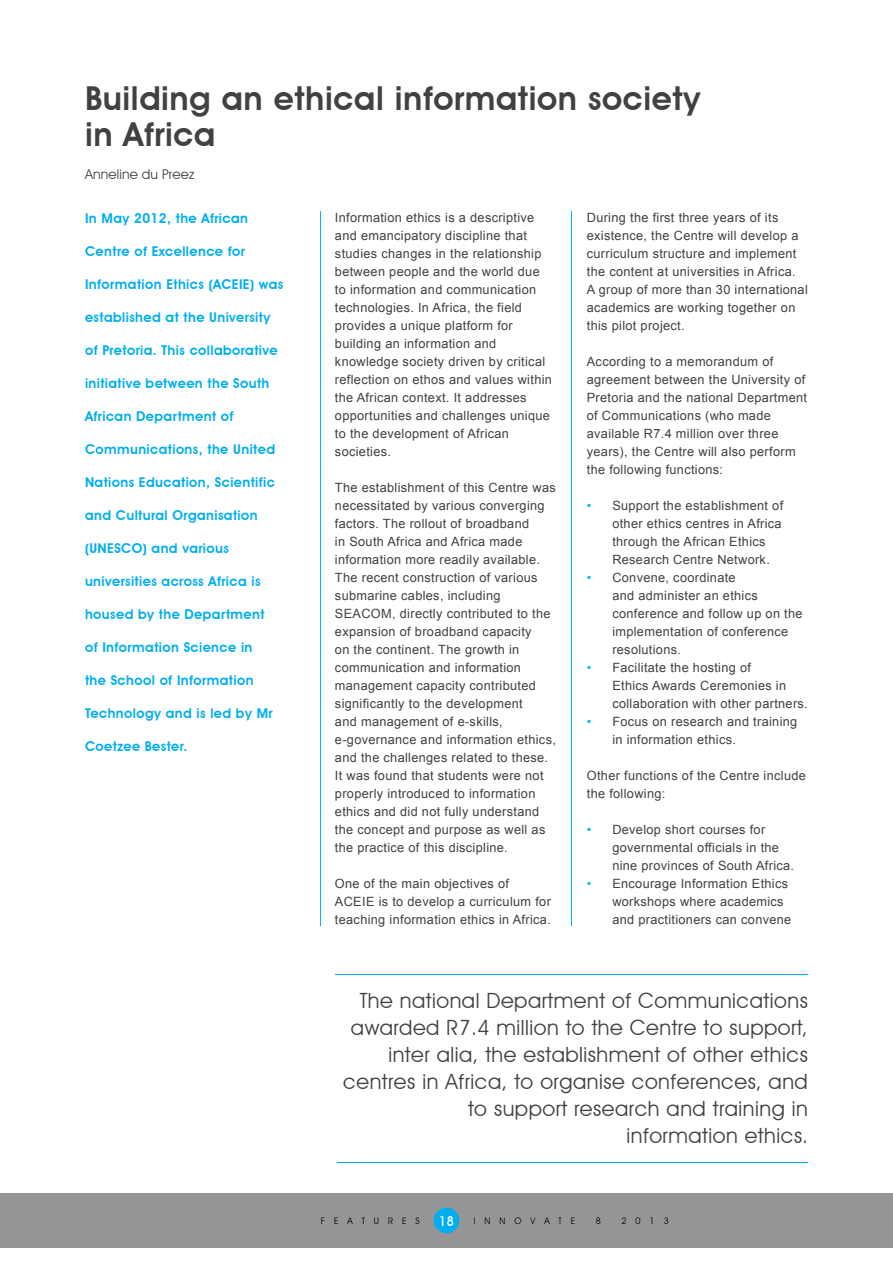
<style>
.page{position:relative;width:893px;height:1263px;background:#fff}
.page>*{position:absolute;margin:0;border:0;box-sizing:border-box;transform-origin:0 0}
.t1{font:600 33px/36px "Avant Garde IT Cby BT";letter-spacing:.02em;color:#414042}
.t2{font:21px/27px "Avant Garde IT Cby BT";letter-spacing:.025em;color:#414042;text-align:right}
.t3{font:600 13.5px "Avant Garde IT Cby BT";letter-spacing:.03em;color:#00aeef}
.t4{font:13.5px "Avant Garde IT Cby BT";letter-spacing:.01em;color:#414042}
.t5{font:500 13.5px "Avant Garde IT Cby BT";color:#fff}
.t6{font:12.75px/18px "Arial";letter-spacing:.025em;color:#414042}
.t7{font:9px "Avant Garde IT Cby BT";letter-spacing:1em;color:#000}
.s1{color:#00b3f0}
</style>
<div class="page">
<div style="left:0;top:1194px;width:893px;height:54px;background:#939597"></div>
<div style="left:434px;top:1208px;width:25px;height:25px;background:#00aeef;border-radius:50%"></div>
<hr style="left:320px;top:211px;width:1px;height:715px;background:#00b9f1">
<hr style="left:571px;top:211px;width:1px;height:715px;background:#00b9f1">
<hr style="left:336px;top:974px;width:472px;height:1px;background:#00aeef">
<hr style="left:337px;top:1162px;width:471px;height:1px;background:#00aeef">
<h1 class="t1" style="left:85px;top:80px;width:617px">Building an ethical information society in Africa</h1>
<p class="t4" style="left:85px;top:166px;width:111px">Anneline du Preez</p>
<p class="t6" style="left:587px;top:208px;width:223px">During the first three years of its existence, the Centre will develop a curriculum structure and implement the content at universities in Africa.<br>A group of more than 30 international academics are working together on this pilot project.</p>
<p class="t6" style="left:587px;top:352px;width:222px">According to a memorandum of agreement between the University of<br>Pretoria and the national Department of Communications (who made available R7.4 million over three years), the Centre will also perform the following functions:</p>
<p class="t6" style="left:612px;top:496px;width:172px;text-indent:-26px"><span class="s1">•</span> Support the establishment of other ethics centres in Africa through the African Ethics<br>Research Centre Network.</p>
<p class="t6" style="left:612px;top:568px;width:192px;text-indent:-26px"><span class="s1">•</span> Convene, coordinate<br>and administer an ethics conference and follow up on the implementation of conference resolutions.</p>
<p class="t6" style="left:612px;top:659px;width:197px;text-indent:-26px"><span class="s1">•</span> Facilitate the hosting of<br>Ethics Awards Ceremonies in collaboration with other partners.</p>
<p class="t6" style="left:612px;top:713px;width:186px;text-indent:-26px"><span class="s1">•</span> Focus on research and training in information ethics.</p>
<p class="t6" style="left:587px;top:767px;width:221px">Other functions of the Centre include the following:</p>
<p class="t6" style="left:612px;top:821px;width:183px;text-indent:-26px"><span class="s1">•</span> Develop short courses for governmental officials in the nine provinces of South Africa.</p>
<p class="t6" style="left:612px;top:875px;width:181px;text-indent:-26px"><span class="s1">•</span> Encourage Information Ethics workshops where academics and practitioners can convene</p>
<p class="t6" style="left:335px;top:208px;width:218px">Information ethics is a descriptive and emancipatory discipline that studies changes in the relationship between people and the world due to information and communication technologies. In Africa, the field provides a unique platform for building an information and knowledge society driven by critical reflection on ethos and values within the African context. It addresses opportunities and challenges unique to the development of African societies.</p>
<p class="t6" style="left:335px;top:478px;width:222px">The establishment of this Centre was necessitated by various converging factors. The rollout of broadband<br>in South Africa and Africa made information more readily available.<br>The recent construction of various submarine cables, including SEACOM, directly contributed to the expansion of broadband capacity<br>on the continent. The growth in communication and information management capacity contributed significantly to the development<br>and management of e-skills, e-governance and information ethics, and the challenges related to these.<br>It was found that students were not properly introduced to information ethics and did not fully understand the concept and purpose as well as the practice of this discipline.</p>
<p class="t6" style="left:335px;top:875px;width:217px">One of the main objectives of<br>ACEIE is to develop a curriculum for teaching information ethics in Africa.</p>
<p class="t3" style="left:85px;top:210px;width:165px">In May 2012, the African</p>
<p class="t3" style="left:85px;top:243px;width:161px">Centre of Excellence for</p>
<p class="t3" style="left:85px;top:276px;width:200px">Information Ethics (ACEIE) was</p>
<p class="t3" style="left:85px;top:309px;width:187px">established at the University</p>
<p class="t3" style="left:85px;top:342px;width:194px">of Pretoria. This collaborative</p>
<p class="t3" style="left:85px;top:375px;width:186px">initiative between the South</p>
<p class="t3" style="left:85px;top:408px;width:150px">African Department of</p>
<p class="t3" style="left:85px;top:441px;width:191px">Communications, the United</p>
<p class="t3" style="left:85px;top:474px;width:191px">Nations Education, Scientific</p>
<p class="t3" style="left:85px;top:507px;width:174px">and Cultural Organisation</p>
<p class="t3" style="left:85px;top:540px;width:145px">(UNESCO) and various</p>
<p class="t3" style="left:85px;top:573px;width:177px">universities across Africa is</p>
<p class="t3" style="left:85px;top:606px;width:181px">housed by the Department</p>
<p class="t3" style="left:85px;top:639px;width:169px">of Information Science in</p>
<p class="t3" style="left:85px;top:672px;width:170px">the School of Information</p>
<p class="t3" style="left:85px;top:705px;width:189px">Technology and is led by Mr</p>
<p class="t3" style="left:85px;top:738px;width:104px">Coetzee Bester.</p>
<p class="t2" style="left:343px;top:987px;width:466px">The national Department of Communications awarded R7.4 million to the Centre to support, inter alia, the establishment of other ethics centres in Africa, to organise conferences, and to support research and training in<br>information ethics.</p>
<p class="t7" style="left:321px;top:1215px;width:101px">FEATURES</p>
<p class="t5" style="left:439px;top:1213px;width:17px">18</p>
<p class="t7" style="left:474px;top:1215px;width:103px">INNOVATE</p>
<p class="t7" style="left:596px;top:1215px;width:7px">8</p>
<p class="t7" style="left:621px;top:1215px;width:49px">2013</p>
</div>
